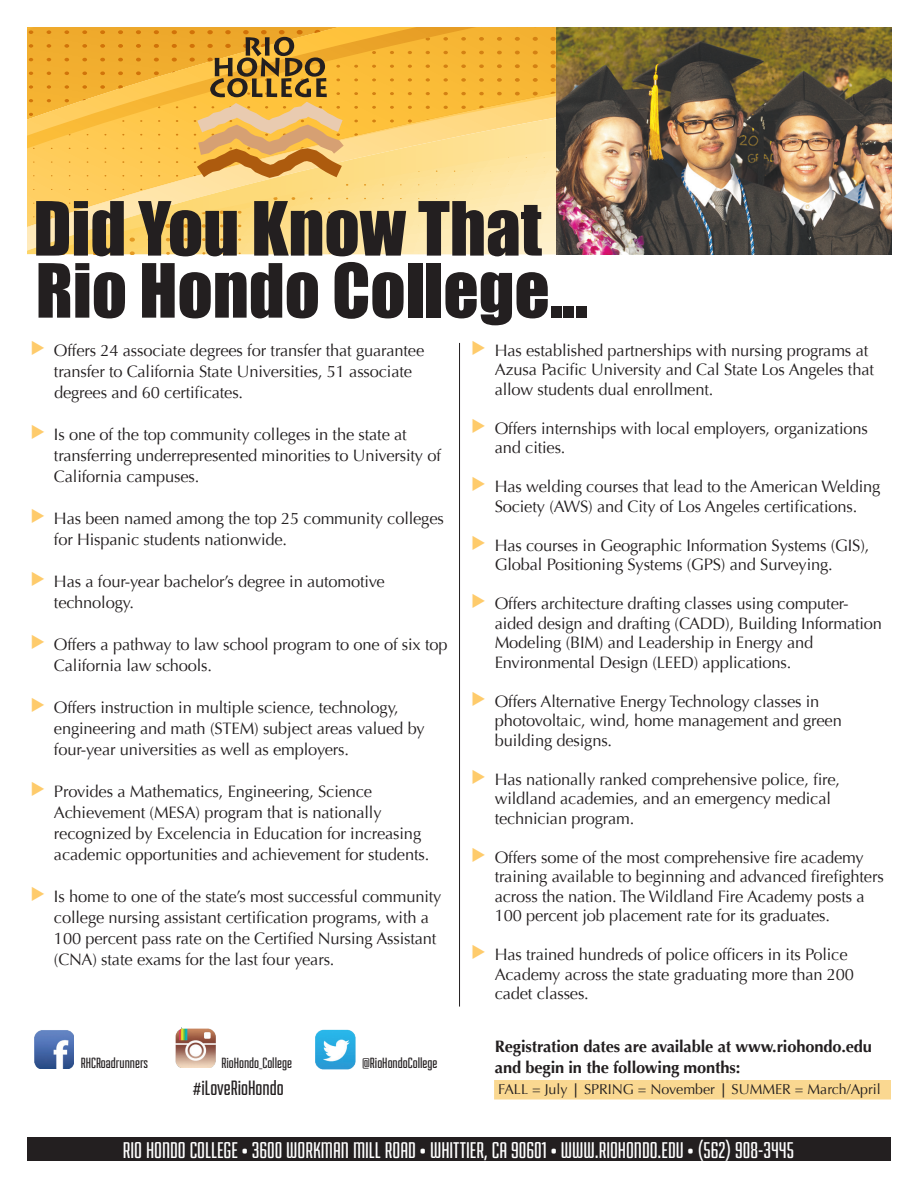
<style>
.page{position:relative;width:918px;height:1188px;background:#fff}
.page>*{position:absolute;margin:0;border:0;box-sizing:border-box;transform-origin:0 0}
.t1{font:69px "Impact";color:#231f20}
.t2{font:24px "Fairview";color:#fff}
.t3{font:21.9px "Fairview";color:#231f20}
.t4{font:16.5px/19.5px "Optima";letter-spacing:-.01em;color:#231f20}
.t5{font:700 16.5px/21px "Optima";letter-spacing:-.01em;color:#231f20}
.t6{font:15.6px "Fairview";color:#231f20}
.t7{font:14.25px "Optima";color:#231f20}
.s1{font-weight:700}
</style>
<div class="page">
<div style="left:494px;top:1080px;width:397px;height:20px;background:#fad891"></div>
<svg style="left:339px;top:27px;width:217px;height:38px"></svg>
<svg style="left:27px;top:65px;width:529px;height:189px"></svg>
<svg style="left:40px;top:109px;width:516px;height:145px"></svg>
<svg style="left:38px;top:252px;width:10px;height:2px"></svg>
<svg style="left:56px;top:250px;width:9px;height:4px"></svg>
<svg style="left:75px;top:250px;width:7px;height:4px"></svg>
<svg style="left:93px;top:251px;width:7px;height:3px"></svg>
<svg style="left:112px;top:251px;width:5px;height:3px"></svg>
<svg style="left:130px;top:251px;width:5px;height:3px"></svg>
<svg style="left:93px;top:238px;width:7px;height:4px"></svg>
<svg style="left:111px;top:237px;width:7px;height:5px"></svg>
<svg style="left:130px;top:238px;width:5px;height:4px"></svg>
<svg style="left:148px;top:238px;width:5px;height:4px"></svg>
<svg style="left:166px;top:238px;width:4px;height:3px"></svg>
<svg style="left:147px;top:224px;width:6px;height:4px"></svg>
<svg style="left:165px;top:224px;width:6px;height:4px"></svg>
<svg style="left:179px;top:207px;width:377px;height:47px"></svg>
<svg style="left:273px;top:197px;width:5px;height:3px"></svg>
<svg style="left:354px;top:147px;width:4px;height:3px"></svg>
<svg style="left:354px;top:133px;width:4px;height:3px"></svg>
<svg style="left:372px;top:133px;width:4px;height:3px"></svg>
<svg style="left:390px;top:133px;width:4px;height:3px"></svg>
<svg style="left:408px;top:133px;width:4px;height:3px"></svg>
<svg style="left:426px;top:133px;width:4px;height:3px"></svg>
<svg style="left:27px;top:27px;width:312px;height:95px"></svg>
<svg style="left:408px;top:119px;width:4px;height:4px"></svg>
<svg style="left:426px;top:119px;width:4px;height:4px"></svg>
<svg style="left:444px;top:119px;width:4px;height:4px"></svg>
<svg style="left:461px;top:119px;width:5px;height:4px"></svg>
<svg style="left:479px;top:119px;width:5px;height:4px"></svg>
<svg style="left:354px;top:106px;width:4px;height:3px"></svg>
<svg style="left:372px;top:106px;width:4px;height:3px"></svg>
<svg style="left:390px;top:106px;width:4px;height:3px"></svg>
<svg style="left:408px;top:106px;width:4px;height:3px"></svg>
<svg style="left:426px;top:106px;width:4px;height:3px"></svg>
<svg style="left:444px;top:106px;width:4px;height:3px"></svg>
<svg style="left:461px;top:106px;width:5px;height:3px"></svg>
<svg style="left:479px;top:106px;width:5px;height:3px"></svg>
<svg style="left:497px;top:106px;width:5px;height:3px"></svg>
<svg style="left:515px;top:105px;width:5px;height:4px"></svg>
<svg style="left:533px;top:105px;width:5px;height:4px"></svg>
<svg style="left:551px;top:105px;width:5px;height:4px"></svg>
<svg style="left:354px;top:92px;width:4px;height:3px"></svg>
<svg style="left:372px;top:92px;width:4px;height:3px"></svg>
<svg style="left:390px;top:92px;width:4px;height:3px"></svg>
<svg style="left:408px;top:92px;width:4px;height:3px"></svg>
<svg style="left:426px;top:92px;width:4px;height:3px"></svg>
<svg style="left:444px;top:92px;width:4px;height:3px"></svg>
<svg style="left:461px;top:92px;width:5px;height:3px"></svg>
<svg style="left:479px;top:92px;width:5px;height:3px"></svg>
<svg style="left:497px;top:92px;width:5px;height:3px"></svg>
<svg style="left:515px;top:92px;width:5px;height:3px"></svg>
<svg style="left:533px;top:92px;width:5px;height:4px"></svg>
<svg style="left:551px;top:92px;width:5px;height:4px"></svg>
<svg style="left:354px;top:78px;width:4px;height:3px"></svg>
<svg style="left:372px;top:78px;width:4px;height:3px"></svg>
<svg style="left:390px;top:78px;width:4px;height:3px"></svg>
<svg style="left:408px;top:78px;width:4px;height:4px"></svg>
<svg style="left:426px;top:78px;width:4px;height:4px"></svg>
<svg style="left:444px;top:78px;width:4px;height:4px"></svg>
<svg style="left:461px;top:78px;width:5px;height:4px"></svg>
<svg style="left:479px;top:78px;width:5px;height:4px"></svg>
<svg style="left:497px;top:78px;width:5px;height:4px"></svg>
<svg style="left:515px;top:78px;width:5px;height:4px"></svg>
<svg style="left:533px;top:78px;width:5px;height:4px"></svg>
<svg style="left:551px;top:78px;width:5px;height:4px"></svg>
<svg style="left:354px;top:65px;width:4px;height:3px"></svg>
<svg style="left:372px;top:65px;width:4px;height:3px"></svg>
<svg style="left:390px;top:65px;width:4px;height:3px"></svg>
<svg style="left:408px;top:65px;width:4px;height:3px"></svg>
<svg style="left:426px;top:65px;width:4px;height:3px"></svg>
<svg style="left:443px;top:65px;width:5px;height:3px"></svg>
<svg style="left:461px;top:64px;width:5px;height:4px"></svg>
<svg style="left:479px;top:64px;width:5px;height:4px"></svg>
<svg style="left:497px;top:64px;width:5px;height:4px"></svg>
<svg style="left:515px;top:64px;width:5px;height:4px"></svg>
<svg style="left:533px;top:64px;width:5px;height:4px"></svg>
<svg style="left:551px;top:64px;width:5px;height:4px"></svg>
<svg style="left:354px;top:51px;width:4px;height:3px"></svg>
<svg style="left:372px;top:51px;width:4px;height:3px"></svg>
<svg style="left:390px;top:51px;width:4px;height:3px"></svg>
<svg style="left:408px;top:51px;width:4px;height:3px"></svg>
<svg style="left:426px;top:51px;width:4px;height:3px"></svg>
<svg style="left:443px;top:51px;width:5px;height:3px"></svg>
<svg style="left:461px;top:51px;width:5px;height:3px"></svg>
<svg style="left:479px;top:51px;width:5px;height:3px"></svg>
<svg style="left:497px;top:51px;width:5px;height:3px"></svg>
<svg style="left:515px;top:51px;width:5px;height:3px"></svg>
<svg style="left:533px;top:51px;width:5px;height:3px"></svg>
<svg style="left:551px;top:51px;width:5px;height:4px"></svg>
<svg style="left:426px;top:37px;width:4px;height:4px"></svg>
<svg style="left:443px;top:37px;width:5px;height:4px"></svg>
<svg style="left:461px;top:37px;width:5px;height:4px"></svg>
<svg style="left:479px;top:37px;width:5px;height:4px"></svg>
<svg style="left:497px;top:37px;width:5px;height:4px"></svg>
<svg style="left:515px;top:37px;width:5px;height:4px"></svg>
<svg style="left:533px;top:37px;width:5px;height:4px"></svg>
<svg style="left:551px;top:37px;width:5px;height:4px"></svg>
<svg style="left:190px;top:30px;width:154px;height:148px"></svg>
<div style="left:27px;top:1137px;width:864px;height:24px;background:#231f20"></div>
<img style="left:175px;top:1028px;width:40px;height:40px">
<img style="left:316px;top:1030px;width:39px;height:40px">
<img style="left:34px;top:1030px;width:40px;height:39px">
<hr style="left:459px;top:343px;width:1px;height:664px;background:#231f20">
<img style="left:556px;top:27px;width:336px;height:227px">
<h1 class="t1" style="left:33px;top:175px;width:510px">Did You Know That</h1>
<h1 class="t1" style="left:36px;top:237px;width:554px">Rio Hondo College...</h1>
<p class="t4" style="left:54px;top:340px;width:372px;line-height:21px">Offers 24 associate degrees for transfer that guarantee transfer to California State Universities, 51 associate degrees and 60 certificates.</p>
<p class="t4" style="left:54px;top:424px;width:389px;line-height:21px">Is one of the top community colleges in the state at transferring underrepresented minorities to University of<br>California campuses.</p>
<p class="t4" style="left:54px;top:508px;width:391px;line-height:21px">Has been named among the top 25 community colleges for Hispanic students nationwide.</p>
<p class="t4" style="left:54px;top:571px;width:332px;line-height:21px">Has a four-year bachelor’s degree in automotive technology.</p>
<p class="t4" style="left:54px;top:634px;width:395px;line-height:21px">Offers a pathway to law school program to one of six top<br>California law schools.</p>
<p class="t4" style="left:54px;top:697px;width:372px;line-height:21px">Offers instruction in multiple science, technology, engineering and math (STEM) subject areas valued by four-year universities as well as employers.</p>
<p class="t4" style="left:54px;top:781px;width:377px;line-height:21px">Provides a Mathematics, Engineering, Science Achievement (MESA) program that is nationally recognized by Excelencia in Education for increasing academic opportunities and achievement for students.</p>
<p class="t4" style="left:54px;top:886px;width:389px;line-height:21px">Is home to one of the state’s most successful community college nursing assistant certification programs, with a 100 percent pass rate on the Certified Nursing Assistant (CNA) state exams for the last four years.</p>
<p class="t6" style="left:81px;top:1055px;width:69px">RHCRoadrunners</p>
<p class="t6" style="left:221px;top:1055px;width:72px">RioHondo_College</p>
<p class="t6" style="left:362px;top:1055px;width:77px">@RioHondoCollege</p>
<h3 class="t3" style="left:193px;top:1077px;width:92px">#iLoveRioHondo</h3>
<p class="t4" style="left:495px;top:341px;width:381px">Has established partnerships with nursing programs at<br>Azusa Pacific University and Cal State Los Angeles that allow students dual enrollment.</p>
<p class="t4" style="left:495px;top:419px;width:375px">Offers internships with local employers, organizations and cities.</p>
<p class="t4" style="left:495px;top:477px;width:387px">Has welding courses that lead to the American Welding<br>Society (AWS) and City of Los Angeles certifications.</p>
<p class="t4" style="left:495px;top:536px;width:376px">Has courses in Geographic Information Systems (GIS),<br>Global Positioning Systems (GPS) and Surveying.</p>
<p class="t4" style="left:495px;top:594px;width:389px">Offers architecture drafting classes using computer&shy;aided design and drafting (CADD), Building Information Modeling (BIM) and Leadership in Energy and Environmental Design (LEED) applications.</p>
<p class="t4" style="left:495px;top:692px;width:349px">Offers Alternative Energy Technology classes in photovoltaic, wind, home management and green building designs.</p>
<p class="t4" style="left:495px;top:770px;width:347px">Has nationally ranked comprehensive police, fire, wildland academies, and an emergency medical technician program.</p>
<p class="t4" style="left:495px;top:848px;width:391px">Offers some of the most comprehensive fire academy training available to beginning and advanced firefighters across the nation. The Wildland Fire Academy posts a 100 percent job placement rate for its graduates.</p>
<p class="t4" style="left:495px;top:945px;width:361px">Has trained hundreds of police officers in its Police<br>Academy across the state graduating more than 200 cadet classes.</p>
<p class="t5" style="left:495px;top:1036px;width:379px">Registration dates are available at www.riohondo.edu and begin in the following months:</p>
<p class="t7" style="left:498px;top:1081px;width:384px">FALL = July <span class="s1">|</span> SPRING = November <span class="s1">|</span> SUMMER = March/April</p>
<h2 class="t2" style="left:123px;top:1138px;width:673px">RIO HONDO COLLEGE • 3600 WORKMAN MILL ROAD • WHITTIER, CA 90601 • WWW.RIOHONDO.EDU • (562) 908-3445</h2>
</div>
